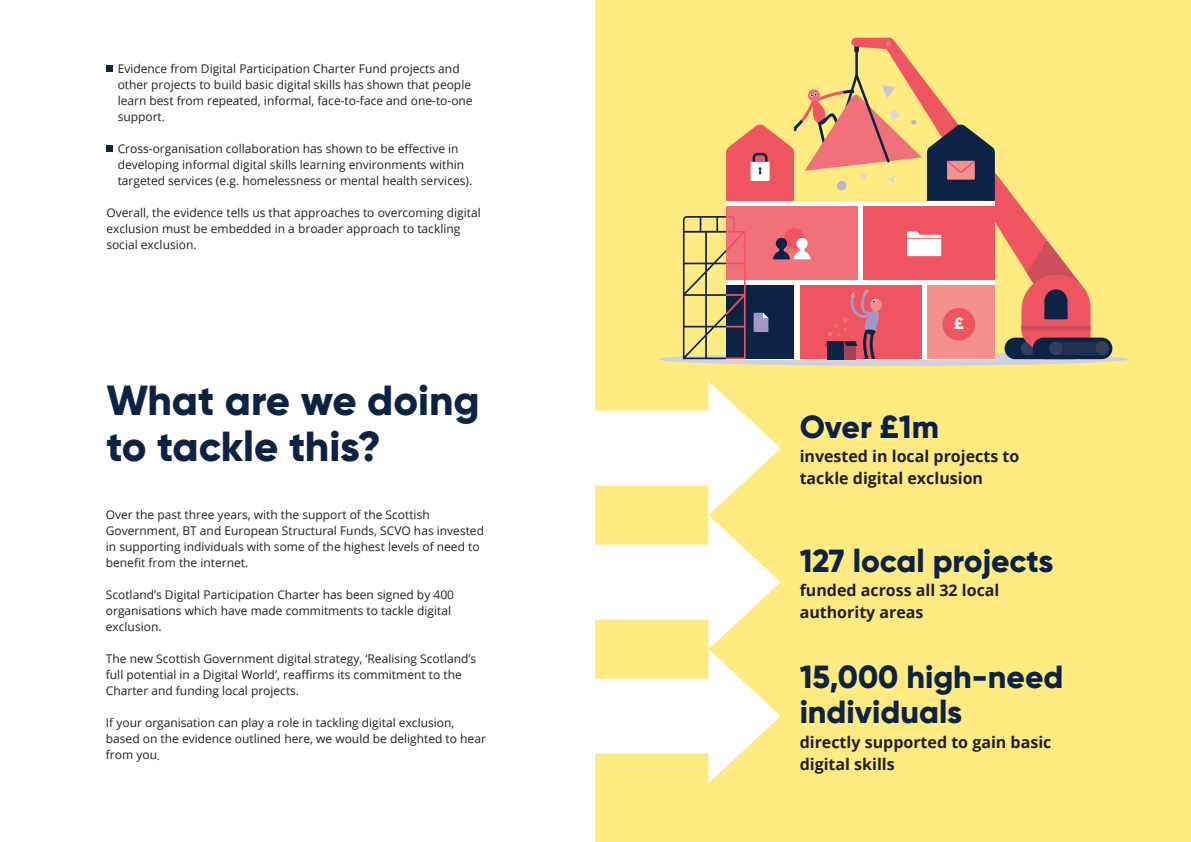
<style>
.page{position:relative;width:1191px;height:842px;background:#fff}
.page>*{position:absolute;margin:0;border:0;box-sizing:border-box;transform-origin:0 0}
.t1{font:800 42px/46px "Gilroy";color:#0d2344}
.t2{font:800 32px/35px "Gilroy";color:#0d2344}
.t3{font:800 16.4px "Gilroy";color:#fff}
.t4{font:700 16px/22px "Open Sans";color:#231f20}
.t5{font:12px/16px "Open Sans";color:#231f20}
.s1{font-family:"Georgia";font-size:9.5px}
</style>
<div class="page">
<div style="left:595px;top:0;width:596px;height:842px;background:#ffeb82"></div>
<svg style="left:106px;top:66px;width:6px;height:6px"></svg>
<svg style="left:106px;top:146px;width:6px;height:6px"></svg>
<div style="left:590px;top:545px;width:132px;height:75px;background:#fff"></div>
<div style="left:590px;top:679px;width:132px;height:75px;background:#fff"></div>
<div style="left:590px;top:411px;width:132px;height:75px;background:#fff"></div>
<svg style="left:708px;top:381px;width:72px;height:402px"></svg>
<svg style="left:995px;top:172px;width:34px;height:44px"></svg>
<div style="left:726px;top:201px;width:68px;height:158px;background:#fff"></div>
<div style="left:927px;top:201px;width:68px;height:158px;background:#fff"></div>
<div style="left:793px;top:201px;width:134px;height:158px;background:#fff"></div>
<div style="left:726px;top:206px;width:131px;height:74px;background:#f1717a"></div>
<div style="left:863px;top:206px;width:132px;height:74px;background:#ef5560"></div>
<svg style="left:726px;top:38px;width:269px;height:163px"></svg>
<svg style="left:658px;top:216px;width:470px;height:150px"></svg>
<p class="t5" style="left:118px;top:60px;width:356px">Evidence from Digital Participation Charter Fund projects and other projects to build basic digital skills has shown that people learn best from repeated, informal, face-to-face and one-to-one support.</p>
<p class="t5" style="left:118px;top:140px;width:356px">Cross-organisation collaboration has shown to be effective in developing informal digital skills learning environments within targeted services (e.g. homelessness or mental health services).</p>
<p class="t5" style="left:106px;top:204px;width:376px">Overall, the evidence tells us that approaches to overcoming digital exclusion must be embedded in a broader approach to tackling social exclusion.</p>
<h1 class="t1" style="left:106px;top:377px;width:375px">What are we doing to tackle this?</h1>
<p class="t5" style="left:106px;top:507px;width:380px">Over the past three years, with the support of the Scottish Government, BT and European Structural Funds, SCVO has invested in supporting individuals with some of the highest levels of need to benefit from the internet.</p>
<p class="t5" style="left:106px;top:587px;width:350px">Scotland’s Digital Participation Charter has been signed by 400 organisations which have made commitments to tackle digital exclusion.</p>
<p class="t5" style="left:106px;top:651px;width:372px">The new Scottish Government digital strategy, ‘Realising Scotland’s full potential in a Digital World’, reaffirms its commitment to the<br>Charter and funding local projects.</p>
<p class="t5" style="left:106px;top:715px;width:381px">If your organisation can play a role in tackling digital exclusion, based on the evidence outlined here, we would be delighted to hear from you<span class="s1">.</span></p>
<h3 class="t3" style="left:954px;top:313px;width:11px">£</h3>
<h2 class="t2" style="left:799px;top:409px;width:141px">Over £1m</h2>
<h3 class="t4" style="left:799px;top:445px;width:221px">invested in local projects to tackle digital exclusion</h3>
<h2 class="t2" style="left:799px;top:543px;width:255px">127 local projects</h2>
<h3 class="t4" style="left:799px;top:579px;width:201px">funded across all 32 local authority areas</h3>
<h2 class="t2" style="left:799px;top:659px;width:265px">15,000 high-need individuals</h2>
<h3 class="t4" style="left:799px;top:731px;width:253px">directly supported to gain basic digital skills</h3>
</div>
